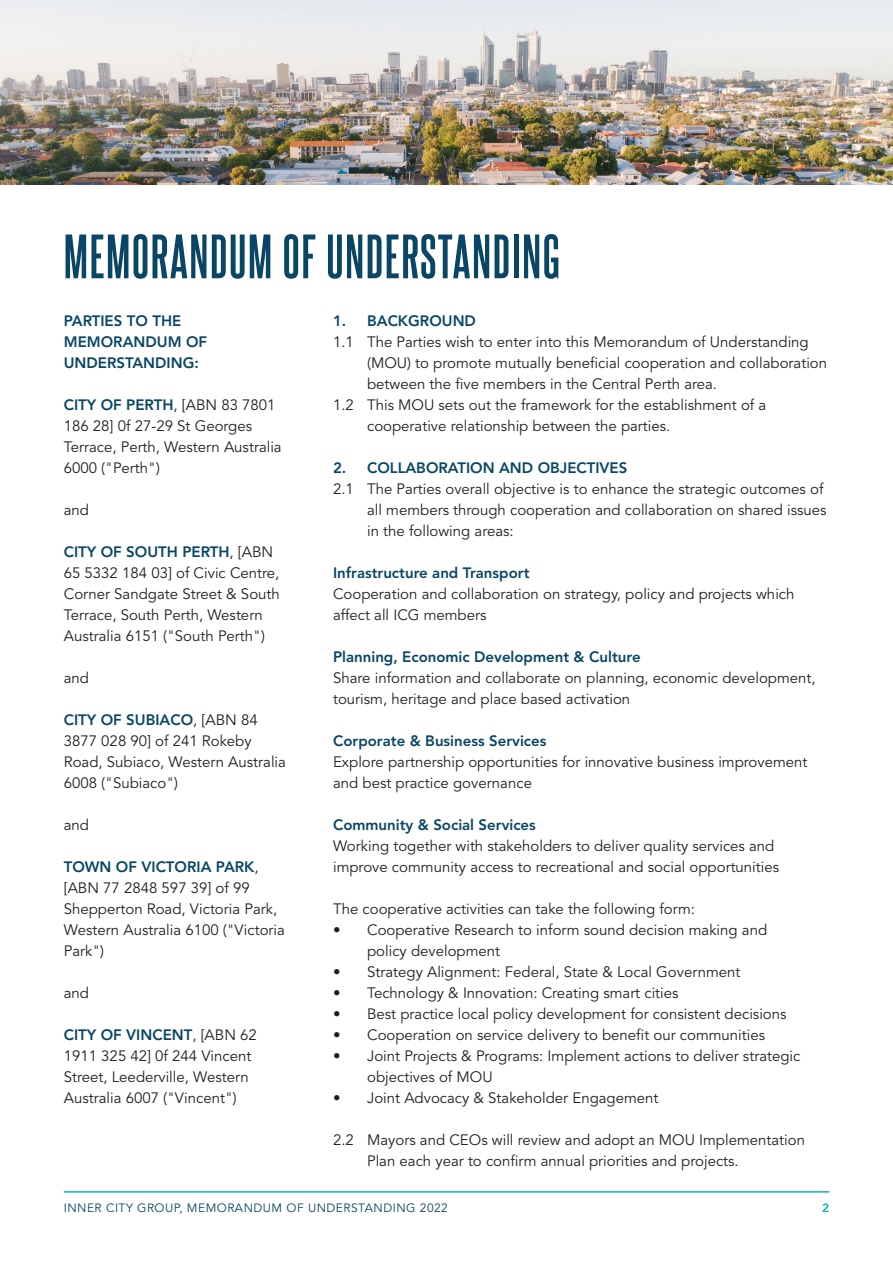
<style>
.page{position:relative;width:893px;height:1263px;background:#fff}
.page>*{position:absolute;margin:0;border:0;box-sizing:border-box;transform-origin:0 0}
.Heading{font:700 53.1px "Steelfish Rg";letter-spacing:.03em;color:#094666}
.Body_copy{font:15px/21px "Avenir LT Std";color:#231f20}
.Indent{font:15px/21px "Avenir LT Std";color:#231f20}
.Body_copy-2{font:800 15px/21px "Avenir LT Std";color:#094666}
.Indent-2{font:800 15px "Avenir LT Std";color:#094666}
.t1{font:12px "Avenir LT Std";letter-spacing:.04em;color:#094666}
.t2{font:800 12px "Avenir LT Std";color:#0fb7b1}
.s1{font-weight:800;color:#094666}
</style>
<div class="page">
<hr style="left:64px;top:1191px;width:765px;height:1px;background:#0fb7b1">
<img style="left:0;top:0;width:893px;height:185px">
<p class="Heading" style="left:64px;top:224px;width:498px">MEMORANDUM OF UNDERSTANDING</p>
<p class="Indent-2" style="left:333px;top:311px;width:144px">1. BACKGROUND</p>
<p class="Indent" style="left:367px;top:331px;width:462px;text-indent:-34px">1.1 The Parties wish to enter into this Memorandum of Understanding (MOU) to promote mutually beneficial cooperation and collaboration between the five members in the Central Perth area.</p>
<p class="Indent" style="left:367px;top:394px;width:401px;text-indent:-34px">1.2 This MOU sets out the framework for the establishment of a cooperative relationship between the parties.</p>
<p class="Indent-2" style="left:333px;top:458px;width:296px">2. COLLABORATION AND OBJECTIVES</p>
<p class="Indent" style="left:367px;top:478px;width:461px;text-indent:-34px">2.1 The Parties overall objective is to enhance the strategic outcomes of all members through cooperation and collaboration on shared issues in the following areas:</p>
<p class="Body_copy-2" style="left:333px;top:562px;width:198px">Infrastructure and Transport</p>
<p class="Body_copy" style="left:333px;top:583px;width:463px">Cooperation and collaboration on strategy, policy and projects which affect all ICG members</p>
<p class="Body_copy-2" style="left:333px;top:646px;width:309px">Planning, Economic Development &amp; Culture</p>
<p class="Body_copy" style="left:333px;top:667px;width:484px">Share information and collaborate on planning, economic development, tourism, heritage and place based activation</p>
<p class="Body_copy-2" style="left:333px;top:730px;width:215px">Corporate &amp; Business Services</p>
<p class="Body_copy" style="left:333px;top:751px;width:476px">Explore partnership opportunities for innovative business improvement and best practice governance</p>
<p class="Body_copy-2" style="left:333px;top:814px;width:204px">Community &amp; Social Services</p>
<p class="Body_copy" style="left:333px;top:835px;width:448px">Working together with stakeholders to deliver quality services and improve community access to recreational and social opportunities</p>
<p class="Body_copy" style="left:333px;top:898px;width:363px">The cooperative activities can take the following form:</p>
<p class="Indent" style="left:367px;top:919px;width:402px;text-indent:-34px">• Cooperative Research to inform sound decision making and policy development</p>
<p class="Indent" style="left:333px;top:961px;width:409px">• Strategy Alignment: Federal, State &amp; Local Government</p>
<p class="Indent" style="left:333px;top:982px;width:347px">• Technology &amp; Innovation: Creating smart cities</p>
<p class="Indent" style="left:333px;top:1003px;width:455px">• Best practice local policy development for consistent decisions</p>
<p class="Indent" style="left:333px;top:1024px;width:434px">• Cooperation on service delivery to benefit our communities</p>
<p class="Indent" style="left:367px;top:1045px;width:435px;text-indent:-34px">• Joint Projects &amp; Programs: Implement actions to deliver strategic objectives of MOU</p>
<p class="Indent" style="left:333px;top:1087px;width:327px">• Joint Advocacy &amp; Stakeholder Engagement</p>
<p class="Indent" style="left:367px;top:1129px;width:439px;text-indent:-34px">2.2 Mayors and CEOs will review and adopt an MOU Implementation<br>Plan each year to confirm annual priorities and projects.</p>
<p class="Body_copy-2" style="left:64px;top:310px;width:145px">PARTIES TO THE<br>MEMORANDUM OF<br>UNDERSTANDING:</p>
<p class="Body_copy" style="left:64px;top:394px;width:219px"><span class="s1">CITY OF PERTH</span>, [ABN 83 7801<br>186 28] 0f 27-29 St Georges<br>Terrace, Perth, Western Australia<br>6000 ("Perth")</p>
<p class="Body_copy" style="left:64px;top:499px;width:27px">and</p>
<p class="Body_copy" style="left:64px;top:541px;width:218px"><span class="s1">CITY OF SOUTH PERTH</span>, [ABN<br>65 5332 184 03] of Civic Centre,<br>Corner Sandgate Street &amp; South<br>Terrace, South Perth, Western<br>Australia 6151 ("South Perth")</p>
<p class="Body_copy" style="left:64px;top:667px;width:27px">and</p>
<p class="Body_copy" style="left:64px;top:709px;width:224px"><span class="s1">CITY OF SUBIACO</span>, [ABN 84<br>3877 028 90] of 241 Rokeby<br>Road, Subiaco, Western Australia<br>6008 ("Subiaco")</p>
<p class="Body_copy" style="left:64px;top:814px;width:27px">and</p>
<p class="Body_copy" style="left:64px;top:856px;width:223px"><span class="s1">TOWN OF VICTORIA PARK</span>, [ABN 77 2848 597 39] of 99<br>Shepperton Road, Victoria Park,<br>Western Australia 6100 ("Victoria<br>Park")</p>
<p class="Body_copy" style="left:64px;top:982px;width:27px">and</p>
<p class="Body_copy" style="left:64px;top:1024px;width:195px"><span class="s1">CITY OF VINCENT</span>, [ABN 62<br>1911 325 42] 0f 244 Vincent<br>Street, Leederville, Western<br>Australia 6007 ("Vincent")</p>
<p class="t1" style="left:64px;top:1201px;width:386px">INNER CITY GROUP, MEMORANDUM OF UNDERSTANDING 2022</p>
<p class="t2" style="left:822px;top:1201px;width:9px">2</p>
</div>
